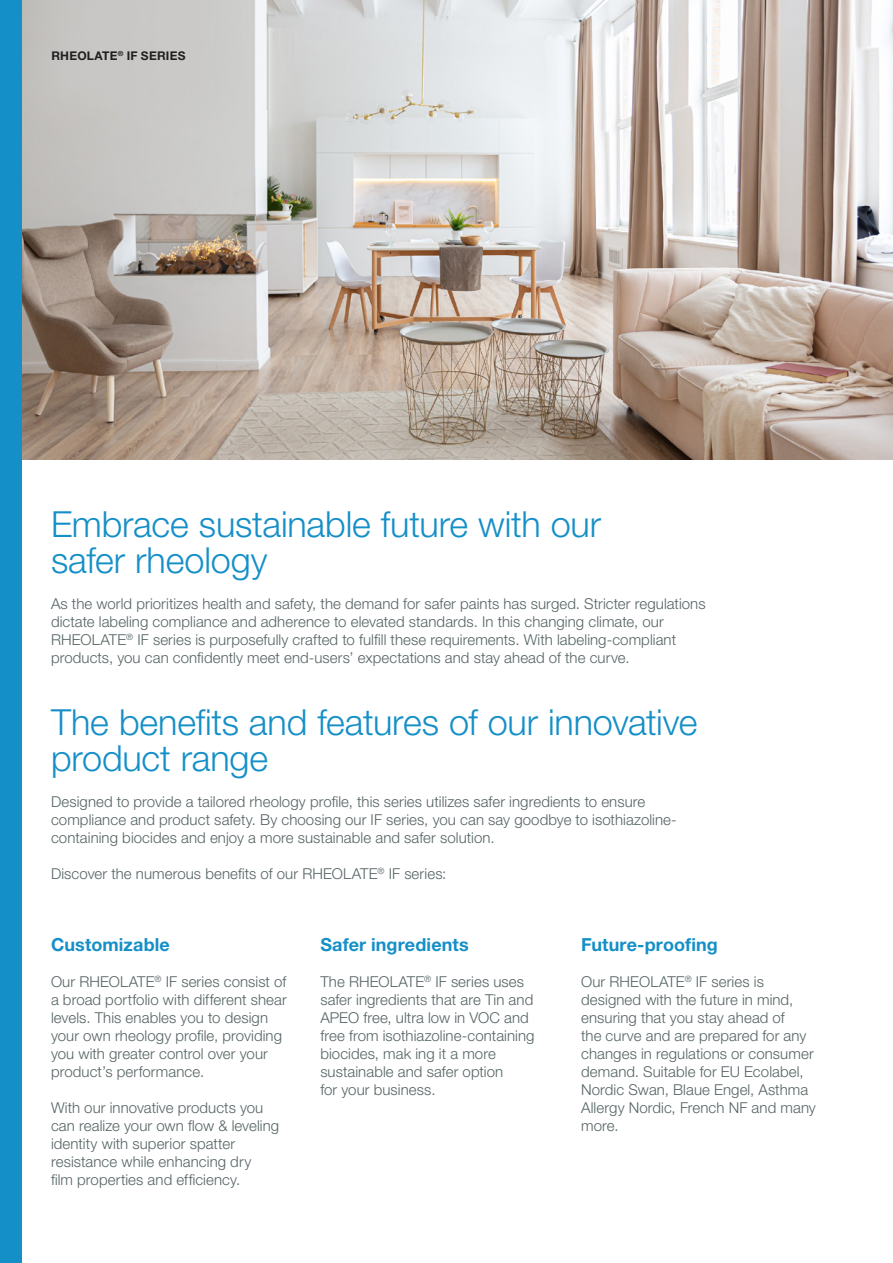
<style>
.page{position:relative;width:893px;height:1263px;background:#fff}
.page>*{position:absolute;margin:0;border:0;box-sizing:border-box;transform-origin:0 0}
.Page_Title_24_26_Light{font:300 36px/36px "Helvetica Neue LT Std";letter-spacing:-.005em;color:#158fc7}
.Body_Copy_Title_12_12_Bold{font:700 18px "Helvetica Neue LT Std";letter-spacing:.005em;color:#158fc7}
.Body_Copy_10_12_Light{font:300 15px/18px "Helvetica Neue LT Std";letter-spacing:.005em;color:#556364}
.Captions_10pt_Roman{font:700 12px "Helvetica Neue LT Std";letter-spacing:.02em;color:#231f20}
</style>
<div class="page">
<img style="left:21px;top:0;width:872px;height:459px">
<div style="left:0;top:0;width:21px;height:1263px;background:#158fc7"></div>
<p class="Captions_10pt_Roman" style="left:51px;top:48px;width:136px">RHEOLATE<sup>®</sup> IF SERIES</p>
<p class="Page_Title_24_26_Light" style="left:51px;top:505px;width:551px">Embrace sustainable future with our safer rheology</p>
<p class="Body_Copy_10_12_Light" style="left:51px;top:594px;width:656px">As the world prioritizes health and safety, the demand for safer paints has surged. Stricter regulations dictate labeling compliance and adherence to elevated standards. In this changing climate, our RHEOLATE<sup>®</sup> IF series is purposefully crafted to fulfill these requirements. With labeling-compliant products, you can confidently meet end-users’ expectations and stay ahead of the curve.</p>
<p class="Page_Title_24_26_Light" style="left:51px;top:703px;width:648px">The benefits and features of our innovative product range</p>
<p class="Body_Copy_10_12_Light" style="left:51px;top:792px;width:627px">Designed to provide a tailored rheology profile, this series utilizes safer ingredients to ensure compliance and product safety. By choosing our IF series, you can say goodbye to isothiazoline&shy;containing biocides and enjoy a more sustainable and safer solution.</p>
<p class="Body_Copy_10_12_Light" style="left:51px;top:864px;width:397px">Discover the numerous benefits of our RHEOLATE<sup>®</sup> IF series:</p>
<p class="Body_Copy_Title_12_12_Bold" style="left:51px;top:933px;width:120px">Customizable</p>
<p class="Body_Copy_10_12_Light" style="left:51px;top:972px;width:237px">Our RHEOLATE<sup>®</sup> IF series consist of a broad portfolio with different shear levels. This enables you to design your own rheology profile, providing you with greater control over your product’s performance.</p>
<p class="Body_Copy_10_12_Light" style="left:51px;top:1098px;width:230px">With our innovative products you can realize your own flow &amp; leveling identity with superior spatter resistance while enhancing dry<br>film properties and efficiency.</p>
<p class="Body_Copy_Title_12_12_Bold" style="left:320px;top:933px;width:150px">Safer ingredients</p>
<p class="Body_Copy_10_12_Light" style="left:320px;top:972px;width:216px">The RHEOLATE<sup>®</sup> IF series uses safer ingredients that are Tin and<br>APEO free, ultra low in VOC and free from isothiazoline-containing biocides, mak ing it a more sustainable and safer option<br>for your business.</p>
<p class="Body_Copy_Title_12_12_Bold" style="left:581px;top:933px;width:138px">Future-proofing</p>
<p class="Body_Copy_10_12_Light" style="left:581px;top:972px;width:236px">Our RHEOLATE<sup>®</sup> IF series is designed with the future in mind, ensuring that you stay ahead of<br>the curve and are prepared for any changes in regulations or consumer demand. Suitable for EU Ecolabel,<br>Nordic Swan, Blaue Engel, Asthma<br>Allergy Nordic, French NF and many more.</p>
</div>
